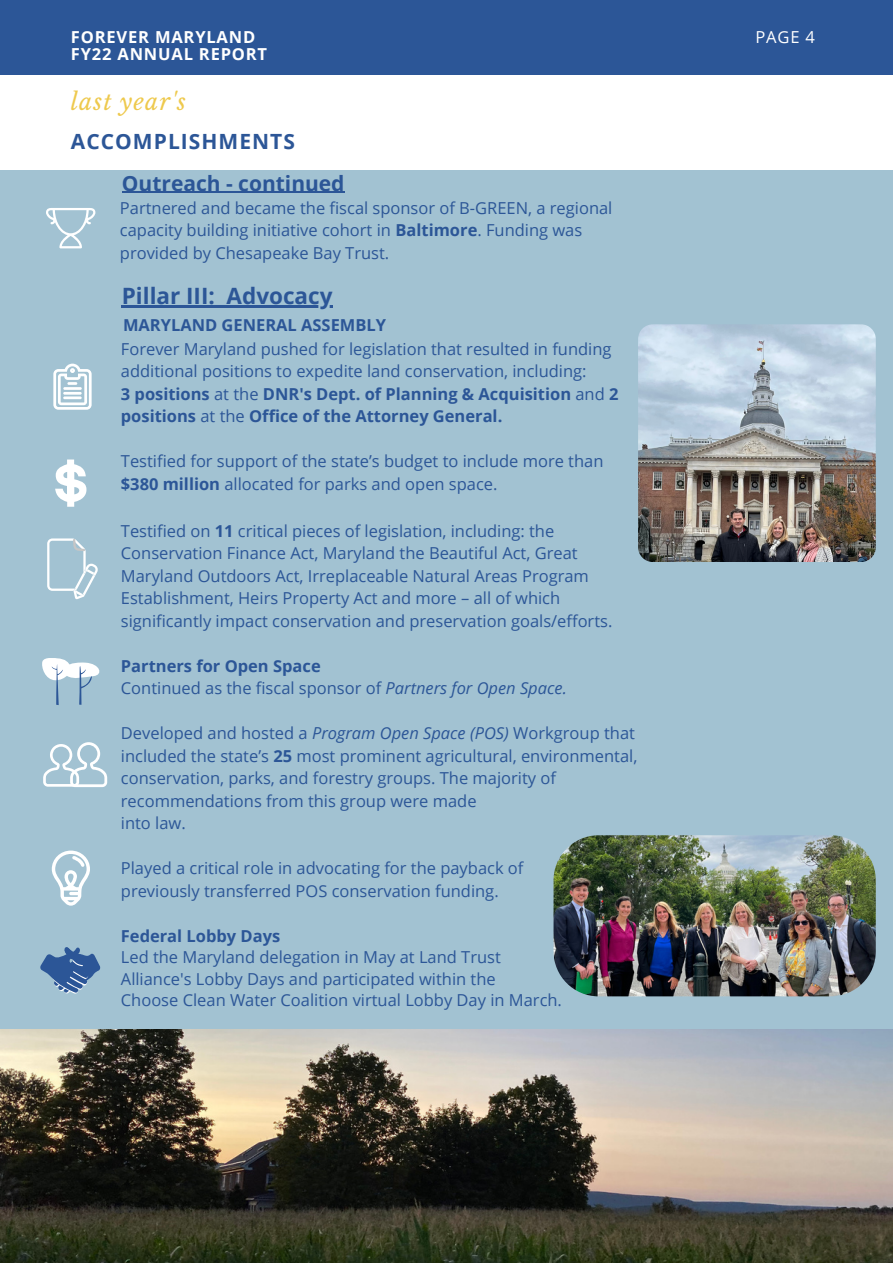
<style>
.page{position:relative;width:893px;height:1264px;background:#fff}
.page>*{position:absolute;margin:0;border:0;box-sizing:border-box;transform-origin:0 0}
.t1{font:italic 23.1px "Libre Baskerville";letter-spacing:.05em;color:#eec94d}
.t2{font:700 22.5px "Open Sans";color:#2c5697}
.t3{font:700 21px "Open Sans";color:#2c5697}
.t4{font:700 21px "Open Sans";letter-spacing:.05em;color:#2c5697}
.t5{font:16.5px/22.5px "Open Sans";color:#2c5697}
.t6{font:700 16.5px "Open Sans";color:#2c5697}
.t7{font:700 16.5px/16.8px "Open Sans";letter-spacing:.05em;color:#fff}
.t8{font:16.5px "Open Sans";color:#fff}
.s1{font-weight:700}
.s2{font-style:italic}
</style>
<div class="page">
<div style="left:0;top:0;width:892px;height:74px;background:#2c5697"></div>
<img style="left:0;top:1028px;width:892px;height:234px">
<div style="left:0;top:170px;width:892px;height:858px;background:#a2c2d2"></div>
<svg style="left:55px;top:459px;width:31px;height:48px"></svg>
<svg style="left:46px;top:208px;width:49px;height:40px"></svg>
<svg style="left:52px;top:850px;width:38px;height:55px"></svg>
<svg style="left:40px;top:947px;width:61px;height:47px"></svg>
<svg style="left:43px;top:742px;width:64px;height:45px"></svg>
<svg style="left:42px;top:658px;width:57px;height:47px"></svg>
<svg style="left:47px;top:538px;width:51px;height:61px"></svg>
<img style="left:638px;top:324px;width:237px;height:238px;border-radius:15px">
<svg style="left:53px;top:363px;width:39px;height:47px"></svg>
<hr style="left:63px;top:396px;width:19px;height:3px;background:#fff">
<img style="left:553px;top:835px;width:322px;height:161px;border-radius:45px">
<hr style="left:122px;top:305px;width:93px;height:3px;background:#2c5697">
<svg style="left:215px;top:305px;width:12px;height:3px"></svg>
<hr style="left:227px;top:305px;width:105px;height:3px;background:#2c5697">
<hr style="left:122px;top:192px;width:222px;height:1px;background:#2c5697">
<p class="t7" style="left:71px;top:28px;width:198px">FOREVER MARYLAND<br>FY22 ANNUAL REPORT</p>
<p class="t8" style="left:755px;top:26px;width:61px">PAGE 4</p>
<h1 class="t1" style="left:71px;top:87px;width:117px">last year's</h1>
<p class="t4" style="left:71px;top:127px;width:225px">ACCOMPLISHMENTS</p>
<p class="t3" style="left:122px;top:168px;width:224px">Outreach - continued</p>
<p class="t5" style="left:120px;top:196px;width:494px">Partnered and became the fiscal sponsor of B-GREEN, a regional capacity building initiative cohort in <span class="s1">Baltimore</span>. Funding was provided by Chesapeake Bay Trust.</p>
<h2 class="t2" style="left:122px;top:280px;width:212px">Pillar III: Advocacy</h2>
<p class="t6" style="left:123px;top:313px;width:264px">MARYLAND GENERAL ASSEMBLY</p>
<p class="t5" style="left:121px;top:337px;width:499px">Forever Maryland pushed for legislation that resulted in funding additional positions to expedite land conservation, including:<br><span class="s1">3 positions</span> at the <span class="s1">DNR's Dept. of Planning &amp; Acquisition</span> and <span class="s1">2 positions</span> at the <span class="s1">Office of the Attorney General.</span></p>
<p class="t5" style="left:121px;top:449px;width:484px">Testified for support of the state’s budget to include more than <span class="s1">$380 million</span> allocated for parks and open space.</p>
<p class="t5" style="left:121px;top:519px;width:493px">Testified on <span class="s1">11</span> critical pieces of legislation, including: the Conservation Finance Act, Maryland the Beautiful Act, Great Maryland Outdoors Act, Irreplaceable Natural Areas Program Establishment, Heirs Property Act and more – all of which significantly impact conservation and preservation goals/efforts.</p>
<p class="t5" style="left:121px;top:654px;width:447px"><span class="s1">Partners for Open Space<br></span>Continued as the fiscal sponsor of <span class="s2">Partners for Open Space.</span></p>
<p class="t5" style="left:121px;top:721px;width:518px">Developed and hosted a <span class="s2">Program Open Space (POS)</span> Workgroup that included the state’s <span class="s1">25</span> most prominent agricultural, environmental, conservation, parks, and forestry groups. The majority of recommendations from this group were made<br>into law.</p>
<p class="t5" style="left:121px;top:856px;width:404px">Played a critical role in advocating for the payback of previously transferred POS conservation funding.</p>
<p class="t6" style="left:121px;top:924px;width:161px">Federal Lobby Days</p>
<p class="t5" style="left:121px;top:946px;width:442px;line-height:21.3px">Led the Maryland delegation in May at Land Trust<br>Alliance's Lobby Days and participated within the<br>Choose Clean Water Coalition virtual Lobby Day in March.</p>
</div>
